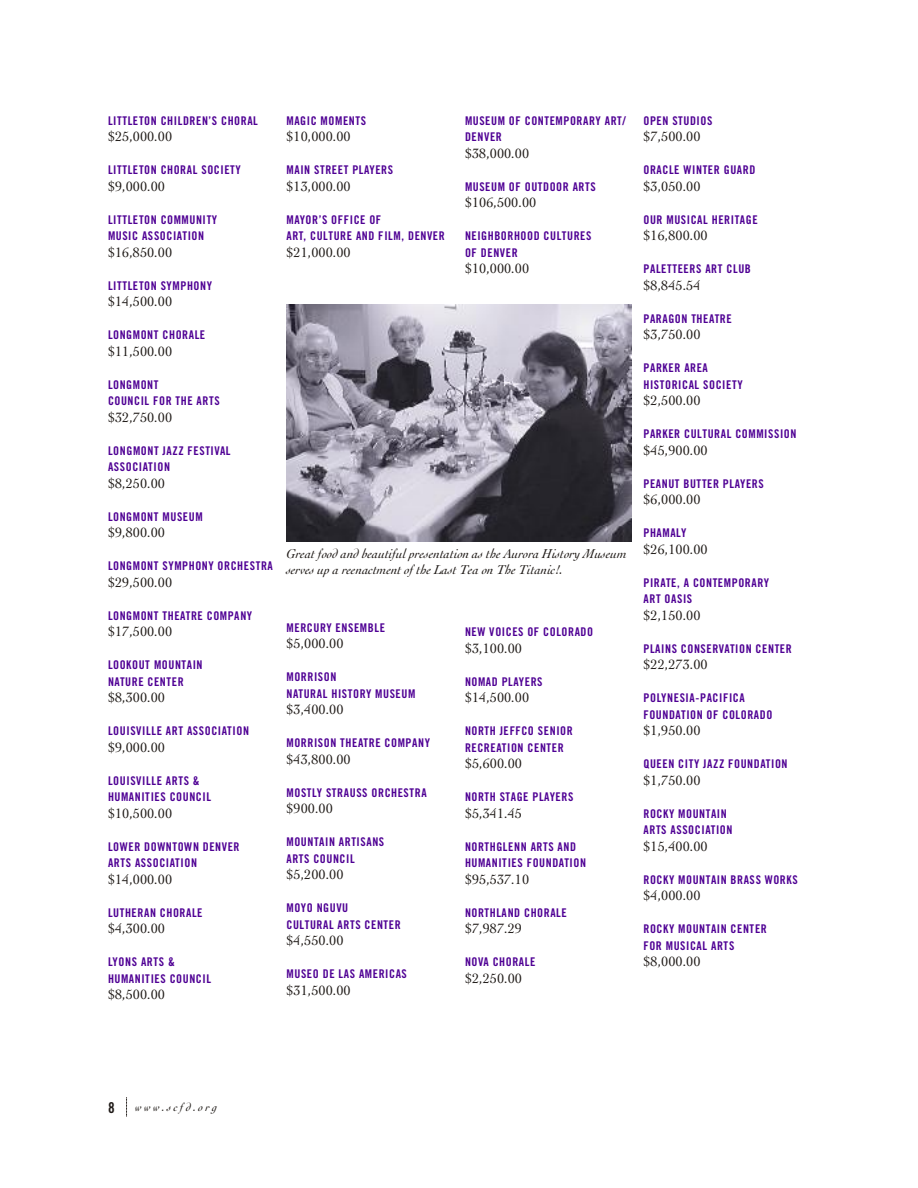
<style>
.page{position:relative;width:918px;height:1188px;background:#fff}
.page>*{position:absolute;margin:0;border:0;box-sizing:border-box;transform-origin:0 0}
.t1{font:15px "Trade Gothic Bold Cond Twenty";color:#1f1a17}
.t2{font:14.25px "Cochin";color:#1f1a17}
.t3{font:italic 13.5px/16.5px "Cochin";color:#1f1a17}
.t4{font:12px/16.5px "Trade Gothic Bold Cond Twenty";letter-spacing:.045em;color:#4f0094}
.t5{font:italic 12px "Cochin";letter-spacing:.2em;color:#1f1a17}
</style>
<div class="page">
<svg style="left:126px;top:1098px;width:1px;height:18px"></svg>
<img style="left:286px;top:304px;width:345px;height:237px">
<p class="t4" style="left:108px;top:113px;width:151px">LITTLETON CHILDREN’S CHORAL</p>
<p class="t2" style="left:108px;top:130px;width:66px">$25,000.00</p>
<p class="t4" style="left:108px;top:163px;width:134px">LITTLETON CHORAL SOCIETY</p>
<p class="t2" style="left:108px;top:180px;width:59px">$9,000.00</p>
<p class="t4" style="left:108px;top:212px;width:111px">LITTLETON COMMUNITY<br>MUSIC ASSOCIATION</p>
<p class="t2" style="left:108px;top:246px;width:66px">$16,850.00</p>
<p class="t4" style="left:108px;top:278px;width:106px">LITTLETON SYMPHONY</p>
<p class="t2" style="left:108px;top:295px;width:66px">$14,500.00</p>
<p class="t4" style="left:108px;top:328px;width:99px">LONGMONT CHORALE</p>
<p class="t2" style="left:108px;top:345px;width:66px">$11,500.00</p>
<p class="t4" style="left:108px;top:377px;width:113px">LONGMONT<br>COUNCIL FOR THE ARTS</p>
<p class="t2" style="left:108px;top:411px;width:66px">$32,750.00</p>
<p class="t4" style="left:108px;top:443px;width:124px">LONGMONT JAZZ FESTIVAL<br>ASSOCIATION</p>
<p class="t2" style="left:108px;top:477px;width:59px">$8,250.00</p>
<p class="t4" style="left:108px;top:509px;width:96px">LONGMONT MUSEUM</p>
<p class="t2" style="left:108px;top:526px;width:59px">$9,800.00</p>
<p class="t4" style="left:108px;top:559px;width:166px">LONGMONT SYMPHONY ORCHESTRA</p>
<p class="t2" style="left:108px;top:576px;width:66px">$29,500.00</p>
<p class="t4" style="left:108px;top:608px;width:146px">LONGMONT THEATRE COMPANY</p>
<p class="t2" style="left:108px;top:625px;width:66px">$17,500.00</p>
<p class="t4" style="left:108px;top:658px;width:96px">LOOKOUT MOUNTAIN<br>NATURE CENTER</p>
<p class="t2" style="left:108px;top:691px;width:59px">$8,300.00</p>
<p class="t4" style="left:108px;top:724px;width:143px">LOUISVILLE ART ASSOCIATION</p>
<p class="t2" style="left:108px;top:741px;width:59px">$9,000.00</p>
<p class="t4" style="left:108px;top:773px;width:105px">LOUISVILLE ARTS &amp;<br>HUMANITIES COUNCIL</p>
<p class="t2" style="left:108px;top:807px;width:66px">$10,500.00</p>
<p class="t4" style="left:108px;top:839px;width:133px">LOWER DOWNTOWN DENVER<br>ARTS ASSOCIATION</p>
<p class="t2" style="left:108px;top:873px;width:66px">$14,000.00</p>
<p class="t4" style="left:108px;top:905px;width:96px">LUTHERAN CHORALE</p>
<p class="t2" style="left:108px;top:922px;width:59px">$4,300.00</p>
<p class="t4" style="left:108px;top:955px;width:105px">LYONS ARTS &amp;<br>HUMANITIES COUNCIL</p>
<p class="t2" style="left:108px;top:988px;width:59px">$8,500.00</p>
<p class="t4" style="left:287px;top:113px;width:81px">MAGIC MOMENTS</p>
<p class="t2" style="left:287px;top:130px;width:66px">$10,000.00</p>
<p class="t4" style="left:287px;top:163px;width:108px">MAIN STREET PLAYERS</p>
<p class="t2" style="left:287px;top:180px;width:66px">$13,000.00</p>
<p class="t4" style="left:287px;top:212px;width:160px">MAYOR’S OFFICE OF<br>ART, CULTURE AND FILM, DENVER</p>
<p class="t2" style="left:287px;top:246px;width:66px">$21,000.00</p>
<p class="t4" style="left:465px;top:113px;width:162px">MUSEUM OF CONTEMPORARY ART/<br>DENVER</p>
<p class="t2" style="left:465px;top:147px;width:66px">$38,000.00</p>
<p class="t4" style="left:465px;top:179px;width:132px">MUSEUM OF OUTDOOR ARTS</p>
<p class="t2" style="left:465px;top:196px;width:73px">$106,500.00</p>
<p class="t4" style="left:465px;top:229px;width:128px">NEIGHBORHOOD CULTURES<br>OF DENVER</p>
<p class="t2" style="left:465px;top:262px;width:66px">$10,000.00</p>
<p class="t3" style="left:286px;top:546px;width:342px">Great food and beautiful presentation as the Aurora History Museum serves up a reenactment of the Last Tea on The Titanic!.</p>
<p class="t4" style="left:287px;top:621px;width:100px">MERCURY ENSEMBLE</p>
<p class="t2" style="left:287px;top:638px;width:59px">$5,000.00</p>
<p class="t4" style="left:287px;top:670px;width:130px">MORRISON<br>NATURAL HISTORY MUSEUM</p>
<p class="t2" style="left:287px;top:704px;width:59px">$3,400.00</p>
<p class="t4" style="left:287px;top:736px;width:145px">MORRISON THEATRE COMPANY</p>
<p class="t2" style="left:287px;top:753px;width:66px">$43,800.00</p>
<p class="t4" style="left:287px;top:786px;width:142px">MOSTLY STRAUSS ORCHESTRA</p>
<p class="t2" style="left:287px;top:803px;width:48px">$900.00</p>
<p class="t4" style="left:287px;top:835px;width:99px">MOUNTAIN ARTISANS<br>ARTS COUNCIL</p>
<p class="t2" style="left:287px;top:869px;width:59px">$5,200.00</p>
<p class="t4" style="left:287px;top:901px;width:116px">MOYO NGUVU<br>CULTURAL ARTS CENTER</p>
<p class="t2" style="left:287px;top:935px;width:59px">$4,550.00</p>
<p class="t4" style="left:287px;top:967px;width:122px">MUSEO DE LAS AMERICAS</p>
<p class="t2" style="left:287px;top:984px;width:66px">$31,500.00</p>
<p class="t4" style="left:465px;top:625px;width:130px">NEW VOICES OF COLORADO</p>
<p class="t2" style="left:465px;top:642px;width:59px">$3,100.00</p>
<p class="t4" style="left:465px;top:674px;width:79px">NOMAD PLAYERS</p>
<p class="t2" style="left:465px;top:691px;width:66px">$14,500.00</p>
<p class="t4" style="left:465px;top:724px;width:109px">NORTH JEFFCO SENIOR<br>RECREATION CENTER</p>
<p class="t2" style="left:465px;top:757px;width:59px">$5,600.00</p>
<p class="t4" style="left:465px;top:790px;width:110px">NORTH STAGE PLAYERS</p>
<p class="t2" style="left:465px;top:807px;width:59px">$5,341.45</p>
<p class="t4" style="left:465px;top:839px;width:123px">NORTHGLENN ARTS AND<br>HUMANITIES FOUNDATION</p>
<p class="t2" style="left:465px;top:873px;width:66px">$95,537.10</p>
<p class="t4" style="left:465px;top:905px;width:103px">NORTHLAND CHORALE</p>
<p class="t2" style="left:465px;top:922px;width:59px">$7,987.29</p>
<p class="t4" style="left:465px;top:955px;width:72px">NOVA CHORALE</p>
<p class="t2" style="left:465px;top:972px;width:59px">$2,250.00</p>
<p class="t4" style="left:644px;top:113px;width:71px">OPEN STUDIOS</p>
<p class="t2" style="left:644px;top:130px;width:59px">$7,500.00</p>
<p class="t4" style="left:644px;top:163px;width:113px">ORACLE WINTER GUARD</p>
<p class="t2" style="left:644px;top:180px;width:59px">$3,050.00</p>
<p class="t4" style="left:644px;top:212px;width:116px">OUR MUSICAL HERITAGE</p>
<p class="t2" style="left:644px;top:229px;width:66px">$16,800.00</p>
<p class="t4" style="left:644px;top:262px;width:109px">PALETTEERS ART CLUB</p>
<p class="t2" style="left:644px;top:279px;width:59px">$8,845.54</p>
<p class="t4" style="left:644px;top:311px;width:90px">PARAGON THEATRE</p>
<p class="t2" style="left:644px;top:328px;width:59px">$3,750.00</p>
<p class="t4" style="left:644px;top:361px;width:101px">PARKER AREA<br>HISTORICAL SOCIETY</p>
<p class="t2" style="left:644px;top:394px;width:59px">$2,500.00</p>
<p class="t4" style="left:644px;top:427px;width:155px">PARKER CULTURAL COMMISSION</p>
<p class="t2" style="left:644px;top:444px;width:66px">$45,900.00</p>
<p class="t4" style="left:644px;top:476px;width:122px">PEANUT BUTTER PLAYERS</p>
<p class="t2" style="left:644px;top:493px;width:59px">$6,000.00</p>
<p class="t4" style="left:644px;top:526px;width:44px">PHAMALY</p>
<p class="t2" style="left:644px;top:543px;width:66px">$26,100.00</p>
<p class="t4" style="left:644px;top:575px;width:127px">PIRATE, A CONTEMPORARY<br>ART OASIS</p>
<p class="t2" style="left:644px;top:609px;width:59px">$2,150.00</p>
<p class="t4" style="left:644px;top:641px;width:150px">PLAINS CONSERVATION CENTER</p>
<p class="t2" style="left:644px;top:658px;width:66px">$22,273.00</p>
<p class="t4" style="left:644px;top:691px;width:130px">POLYNESIA-PACIFICA<br>FOUNDATION OF COLORADO</p>
<p class="t2" style="left:644px;top:724px;width:59px">$1,950.00</p>
<p class="t4" style="left:644px;top:757px;width:146px">QUEEN CITY JAZZ FOUNDATION</p>
<p class="t2" style="left:644px;top:774px;width:59px">$1,750.00</p>
<p class="t4" style="left:644px;top:806px;width:91px">ROCKY MOUNTAIN<br>ARTS ASSOCIATION</p>
<p class="t2" style="left:644px;top:840px;width:66px">$15,400.00</p>
<p class="t4" style="left:644px;top:872px;width:156px">ROCKY MOUNTAIN BRASS WORKS</p>
<p class="t2" style="left:644px;top:889px;width:59px">$4,000.00</p>
<p class="t4" style="left:644px;top:922px;width:125px">ROCKY MOUNTAIN CENTER<br>FOR MUSICAL ARTS</p>
<p class="t2" style="left:644px;top:955px;width:59px">$8,000.00</p>
<p class="t1" style="left:108px;top:1101px;width:8px">8</p>
<p class="t5" style="left:135px;top:1102px;width:84px">www.scfd.org</p>
</div>
